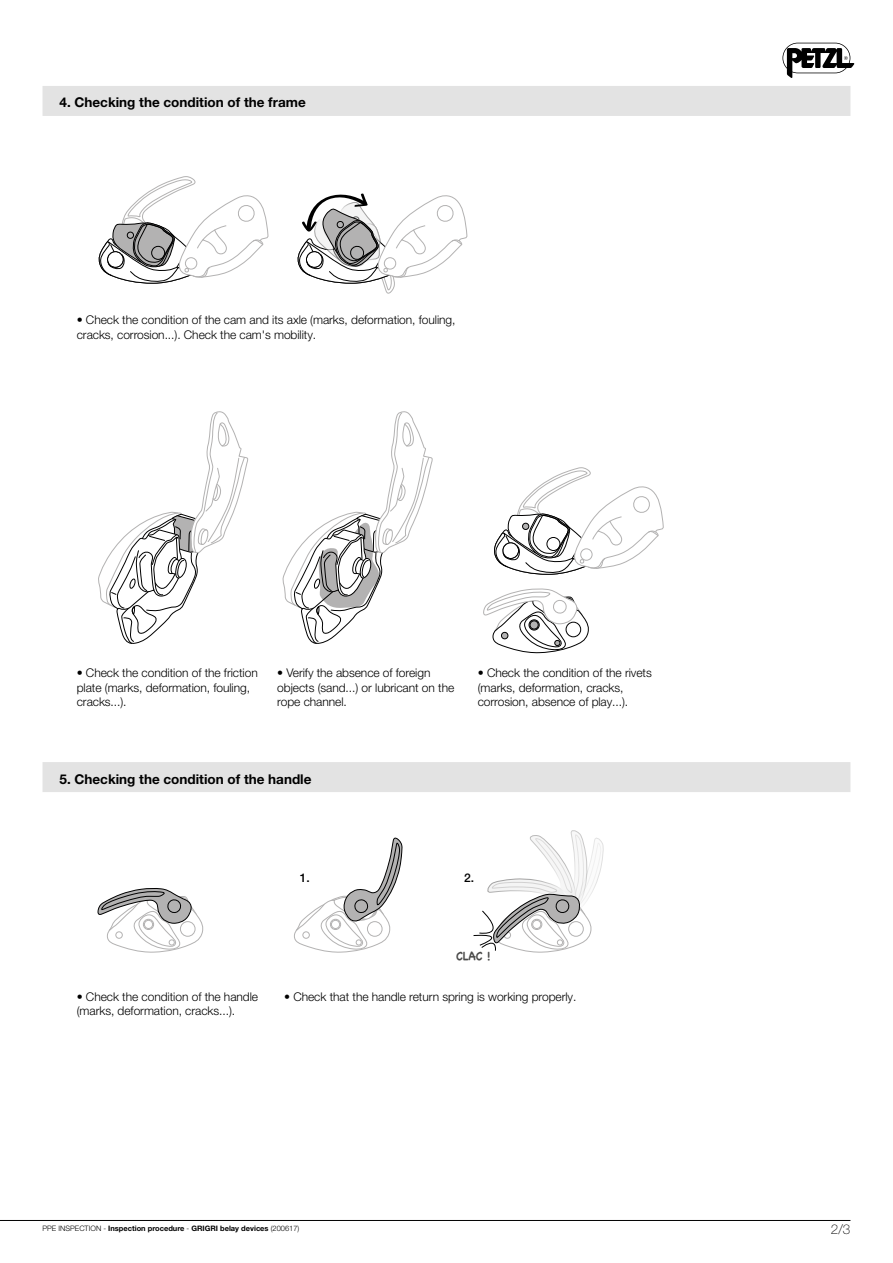
<style>
.page{position:relative;width:893px;height:1263px;background:#fff}
.page>*{position:absolute;margin:0;border:0;box-sizing:border-box;transform-origin:0 0}
.EUR_-_SOUSTITRE{font:700 13.5px "Helvetica Neue LT Pro";color:#000}
.t1{font:100 13.5px "Helvetica Neue LT Pro";color:#000}
.EUR_-_STD{font:300 12px/14.2px "Helvetica Neue LT Pro";letter-spacing:-.005em;color:#000}
.t2{font:700 12px "Chalkboard";color:#4a4a49;scale:.92 1}
.t3{font:500 12px "Helvetica Neue LT Pro";color:#000}
.t4{font:700 7.5px "Helvetica Neue LT Pro";color:#000}
.s1{font-weight:300}
</style>
<div class="page">
<svg style="left:782px;top:43px;width:72px;height:35px"></svg>
<hr style="left:0;top:1220px;width:850px;height:1px;background:#000">
<svg style="left:98px;top:176px;width:170px;height:108px"></svg>
<svg style="left:297px;top:193px;width:170px;height:101px"></svg>
<svg style="left:97px;top:888px;width:107px;height:64px"></svg>
<svg style="left:294px;top:837px;width:108px;height:115px"></svg>
<svg style="left:473px;top:830px;width:130px;height:122px"></svg>
<svg style="left:494px;top:467px;width:169px;height:108px"></svg>
<svg style="left:483px;top:588px;width:106px;height:65px"></svg>
<svg style="left:282px;top:411px;width:151px;height:233px"></svg>
<svg style="left:98px;top:411px;width:150px;height:233px"></svg>
<div style="left:43px;top:86px;width:807px;height:30px;background:#e3e3e3"></div>
<div style="left:43px;top:762px;width:807px;height:30px;background:#e3e3e3"></div>
<p class="EUR_-_SOUSTITRE" style="left:60px;top:94px;width:248px">4. Checking the condition of the frame</p>
<p class="EUR_-_STD" style="left:77px;top:313px;width:380px">• Check the condition of the cam and its axle (marks, deformation, fouling, cracks, corrosion...). Check the cam's mobility.</p>
<p class="EUR_-_STD" style="left:77px;top:666px;width:182px">• Check the condition of the friction plate (marks, deformation, fouling, cracks...).</p>
<p class="EUR_-_STD" style="left:478px;top:666px;width:175px">• Check the condition of the rivets (marks, deformation, cracks, corrosion, absence of play...).</p>
<p class="EUR_-_STD" style="left:277px;top:666px;width:178px">• Verify the absence of foreign objects (sand...) or lubricant on the rope channel.</p>
<p class="EUR_-_SOUSTITRE" style="left:60px;top:770px;width:253px">5. Checking the condition of the handle</p>
<p class="t3" style="left:300px;top:870px;width:12px">1.</p>
<p class="t3" style="left:464px;top:870px;width:12px">2.</p>
<p class="t2" style="left:456px;top:948px;width:39px">CLAC !</p>
<p class="EUR_-_STD" style="left:77px;top:989px;width:183px">• Check the condition of the handle (marks, deformation, cracks...).</p>
<p class="EUR_-_STD" style="left:284px;top:989px;width:294px">• Check that the handle return spring is working properly.</p>
<p class="t4" style="left:43px;top:1224px;width:258px"><span class="s1">PPE INSPECTION -</span> Inspection procedure <span class="s1">-</span> GRIGRI belay devices <span class="s1">(200617)</span></p>
<p class="t1" style="left:831px;top:1221px;width:21px">2/3</p>
</div>
